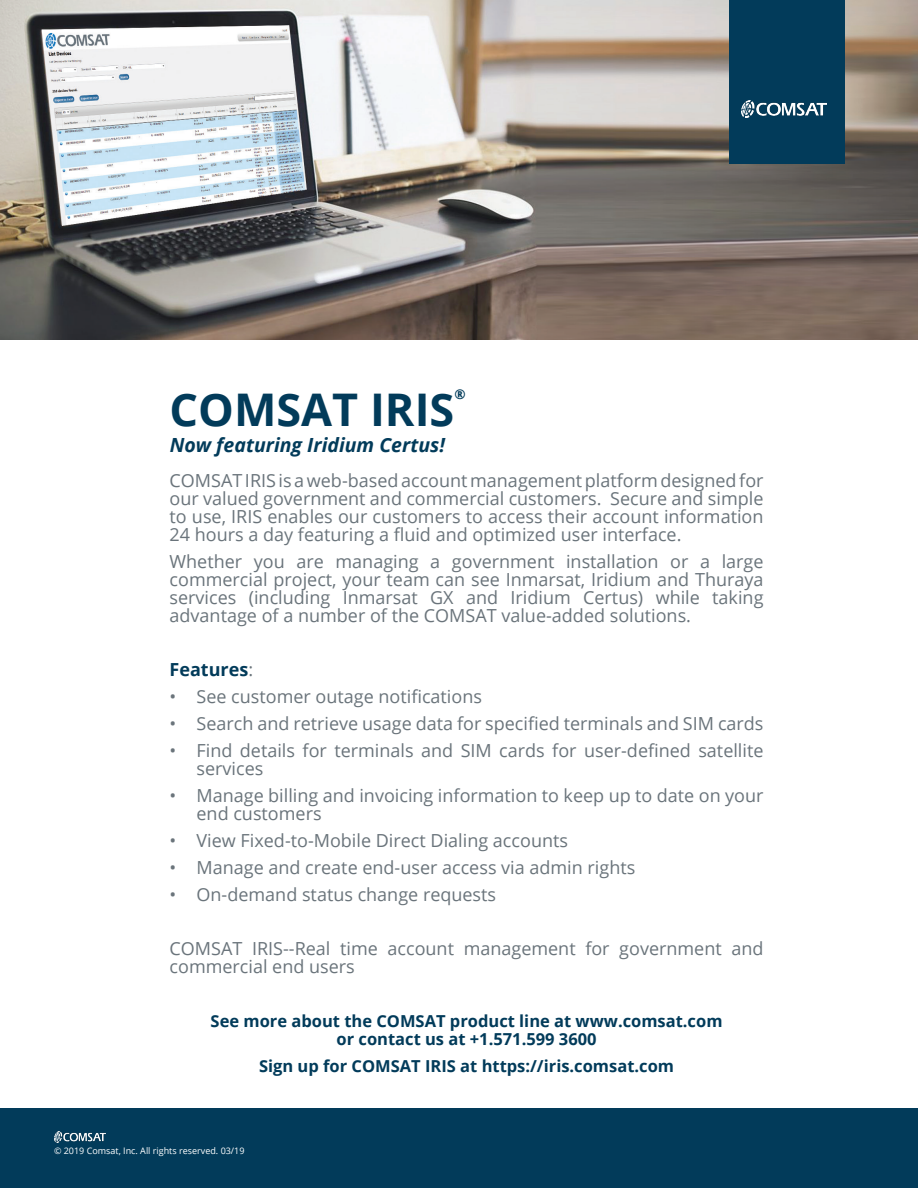
<style>
.page{position:relative;width:918px;height:1188px;background:#fff}
.page>*{position:absolute;margin:0;border:0;box-sizing:border-box;transform-origin:0 0}
.t1{font:700 45px "Open Sans";color:#023b5a}
.t2{font:italic 700 19.5px "Open Sans";color:#023b5a}
.Slick_Sheet_-_Body_C{font:18px/18px "Open Sans";color:#6a747b}
.Slick_Sheet_-_Body_C-2{font:700 18px "Open Sans";color:#023b5a}
.Slick_Sheet_-_Body_C-3{font:700 16.5px/18px "Open Sans";color:#023b5a;text-align:center}
.t3{font:700 13.5px "Open Sans";color:#023b5a}
.t4{font:9px "Open Sans";color:#fff}
.s1{font-weight:400;color:#6a747b}
</style>
<div class="page">
<img style="left:0;top:0;width:918px;height:339px">
<div style="left:729px;top:0;width:116px;height:164px;background:#023b5a"></div>
<img style="left:741px;top:100px;width:85px;height:18px">
<div style="left:0;top:1108px;width:918px;height:80px;background:#023b5a"></div>
<img style="left:54px;top:1132px;width:51px;height:10px">
<p class="t1" style="left:170px;top:378px;width:286px">COMSAT IRIS</p>
<p class="t3" style="left:454px;top:384px;width:13px">®</p>
<p class="t2" style="left:170px;top:431px;width:277px">Now featuring Iridium Certus!</p>
<p class="Slick_Sheet_-_Body_C" style="left:170px;top:471px;width:596px;text-align:justify">COMSAT IRIS is a web-based account management platform designed for our valued government and commercial customers. Secure and simple to use, IRIS enables our customers to access their account information 24 hours a day featuring a fluid and optimized user interface.</p>
<p class="Slick_Sheet_-_Body_C" style="left:170px;top:552px;width:596px;text-align:justify">Whether you are managing a government installation or a large commercial project, your team can see Inmarsat, Iridium and Thuraya services (including Inmarsat GX and Iridium Certus) while taking advantage of a number of the COMSAT value-added solutions.</p>
<p class="Slick_Sheet_-_Body_C-2" style="left:170px;top:657px;width:85px">Features<span class="s1">:</span></p>
<p class="Slick_Sheet_-_Body_C" style="left:170px;top:687px;width:314px">• See customer outage notifications</p>
<p class="Slick_Sheet_-_Body_C" style="left:170px;top:714px;width:595px">• Search and retrieve usage data for specified terminals and SIM cards</p>
<p class="Slick_Sheet_-_Body_C" style="left:197px;top:741px;width:568px;text-indent:-27px">• Find details for terminals and SIM cards for user-defined satellite services</p>
<p class="Slick_Sheet_-_Body_C" style="left:197px;top:786px;width:569px;text-indent:-27px">• Manage billing and invoicing information to keep up to date on your end customers</p>
<p class="Slick_Sheet_-_Body_C" style="left:170px;top:831px;width:400px">• View Fixed-to-Mobile Direct Dialing accounts</p>
<p class="Slick_Sheet_-_Body_C" style="left:170px;top:858px;width:467px">• Manage and create end-user access via admin rights</p>
<p class="Slick_Sheet_-_Body_C" style="left:170px;top:885px;width:328px">• On-demand status change requests</p>
<p class="Slick_Sheet_-_Body_C" style="left:170px;top:939px;width:596px">COMSAT IRIS--Real time account management for government and commercial end users</p>
<p class="Slick_Sheet_-_Body_C-3" style="left:211px;top:1012px;width:513px">See more about the COMSAT product line at www.comsat.com or contact us at +1.571.599 3600</p>
<p class="Slick_Sheet_-_Body_C-3" style="left:259px;top:1057px;width:417px">Sign up for COMSAT IRIS at https://iris.comsat.com</p>
<p class="t4" style="left:54px;top:1144px;width:192px">© 2019 Comsat, Inc. All rights reserved. 03/19</p>
</div>
